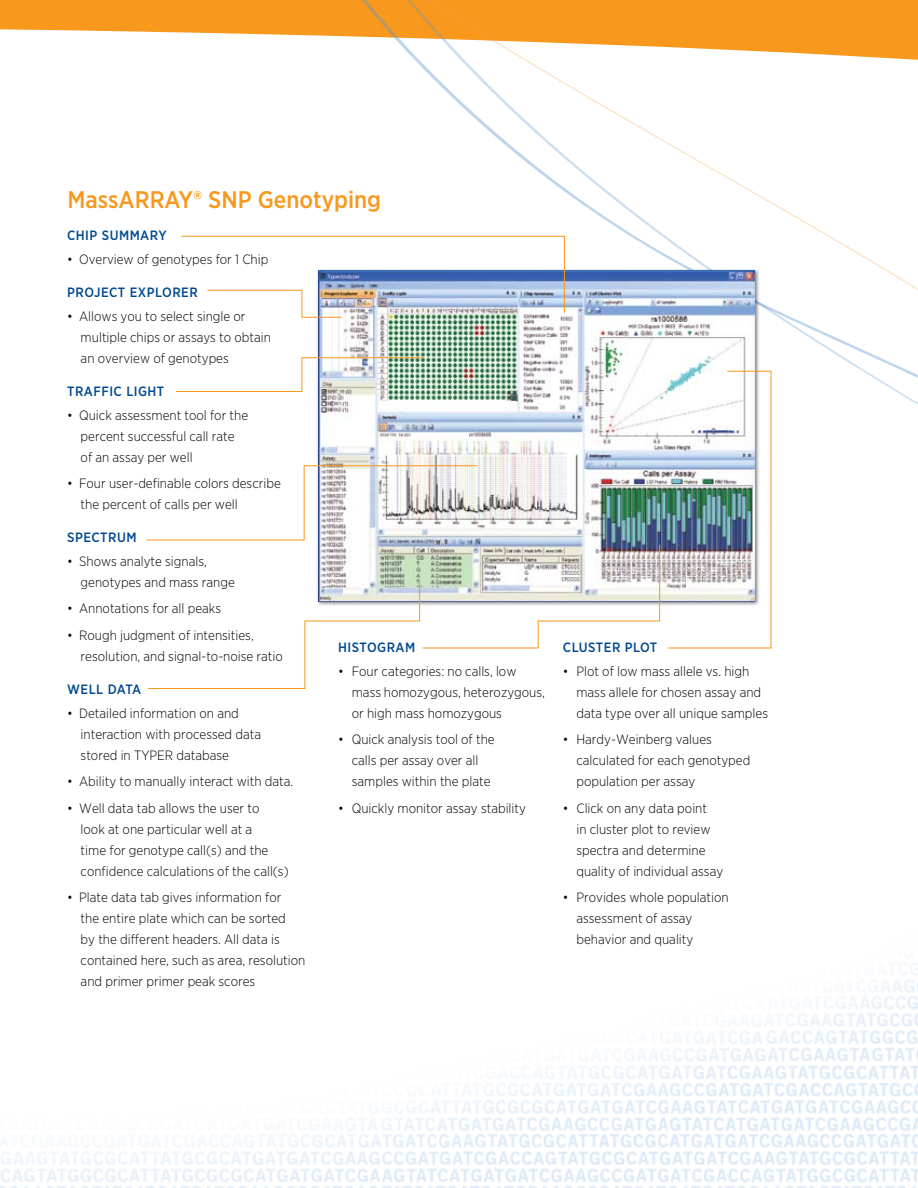
<style>
.page{position:relative;width:918px;height:1188px;background:#fff}
.page>*{position:absolute;margin:0;border:0;box-sizing:border-box;transform-origin:0 0}
.t1{font:500 24px "Gotham Narrow";color:#f8981d}
.t2{font:300 13.5px/21px "Gotham Narrow";color:#000}
.t3{font:500 13.5px "Gotham Narrow";letter-spacing:.035em;color:#004990}
.t4{font:500 13.5px "Gotham Narrow";letter-spacing:.015em;color:#004990}
</style>
<div class="page">
<img style="left:0;top:963px;width:918px;height:225px">
<svg style="left:0;top:0;width:192px;height:236px"></svg>
<svg style="left:192px;top:0;width:726px;height:622px"></svg>
<img style="left:318px;top:270px;width:437px;height:331px">
<svg style="left:175px;top:357px;width:249px;height:35px"></svg>
<img style="left:668px;top:370px;width:104px;height:279px">
<svg style="left:146px;top:465px;width:514px;height:224px"></svg>
<svg style="left:181px;top:236px;width:384px;height:82px"></svg>
<p class="t1" style="left:68px;top:185px;width:315px">MassARRAY® SNP Genotyping</p>
<p class="t3" style="left:67px;top:227px;width:101px">CHIP SUMMARY</p>
<p class="t2" style="left:67px;top:248px;width:203px">• Overview of genotypes for 1 Chip</p>
<p class="t3" style="left:67px;top:284px;width:132px">PROJECT EXPLORER</p>
<p class="t2" style="left:81px;top:305px;width:192px;text-indent:-14px">• Allows you to select single or multiple chips or assays to obtain an overview of genotypes</p>
<p class="t3" style="left:67px;top:383px;width:99px">TRAFFIC LIGHT</p>
<p class="t2" style="left:81px;top:404px;width:169px;text-indent:-14px">• Quick assessment tool for the percent successful call rate of an assay per well</p>
<p class="t2" style="left:81px;top:473px;width:202px;text-indent:-14px">• Four user-definable colors describe the percent of calls per well</p>
<p class="t3" style="left:67px;top:529px;width:71px">SPECTRUM</p>
<p class="t2" style="left:81px;top:550px;width:156px;text-indent:-14px">• Shows analyte signals, genotypes and mass range</p>
<p class="t2" style="left:67px;top:598px;width:155px">• Annotations for all peaks</p>
<p class="t2" style="left:81px;top:624px;width:204px;text-indent:-14px">• Rough judgment of intensities, resolution, and signal-to-noise ratio</p>
<p class="t4" style="left:67px;top:681px;width:76px">WELL DATA</p>
<p class="t2" style="left:81px;top:702px;width:182px;text-indent:-14px">• Detailed information on and interaction with processed data stored in TYPER database</p>
<p class="t2" style="left:67px;top:771px;width:228px">• Ability to manually interact with data.</p>
<p class="t2" style="left:81px;top:797px;width:210px;text-indent:-14px">• Well data tab allows the user to<br>look at one particular well at a<br>time for genotype call(s) and the confidence calculations of the call(s)</p>
<p class="t2" style="left:81px;top:886px;width:226px;text-indent:-14px">• Plate data tab gives information for<br>the entire plate which can be sorted<br>by the different headers. All data is contained here, such as area, resolution and primer primer peak scores</p>
<p class="t3" style="left:338px;top:639px;width:79px">HISTOGRAM</p>
<p class="t2" style="left:352px;top:660px;width:195px;text-indent:-14px">• Four categories: no calls, low mass homozygous, heterozygous, or high mass homozygous</p>
<p class="t2" style="left:352px;top:729px;width:144px;text-indent:-14px">• Quick analysis tool of the calls per assay over all samples within the plate</p>
<p class="t2" style="left:338px;top:797px;width:189px">• Quickly monitor assay stability</p>
<p class="t3" style="left:563px;top:639px;width:96px">CLUSTER PLOT</p>
<p class="t2" style="left:576px;top:660px;width:193px;text-indent:-14px">• Plot of low mass allele vs. high mass allele for chosen assay and data type over all unique samples</p>
<p class="t2" style="left:576px;top:729px;width:175px;text-indent:-14px">• Hardy-Weinberg values calculated for each genotyped population per assay</p>
<p class="t2" style="left:576px;top:797px;width:148px;text-indent:-14px">• Click on any data point<br>in cluster plot to review spectra and determine quality of individual assay</p>
<p class="t2" style="left:576px;top:886px;width:154px;text-indent:-14px">• Provides whole population assessment of assay behavior and quality</p>
</div>
